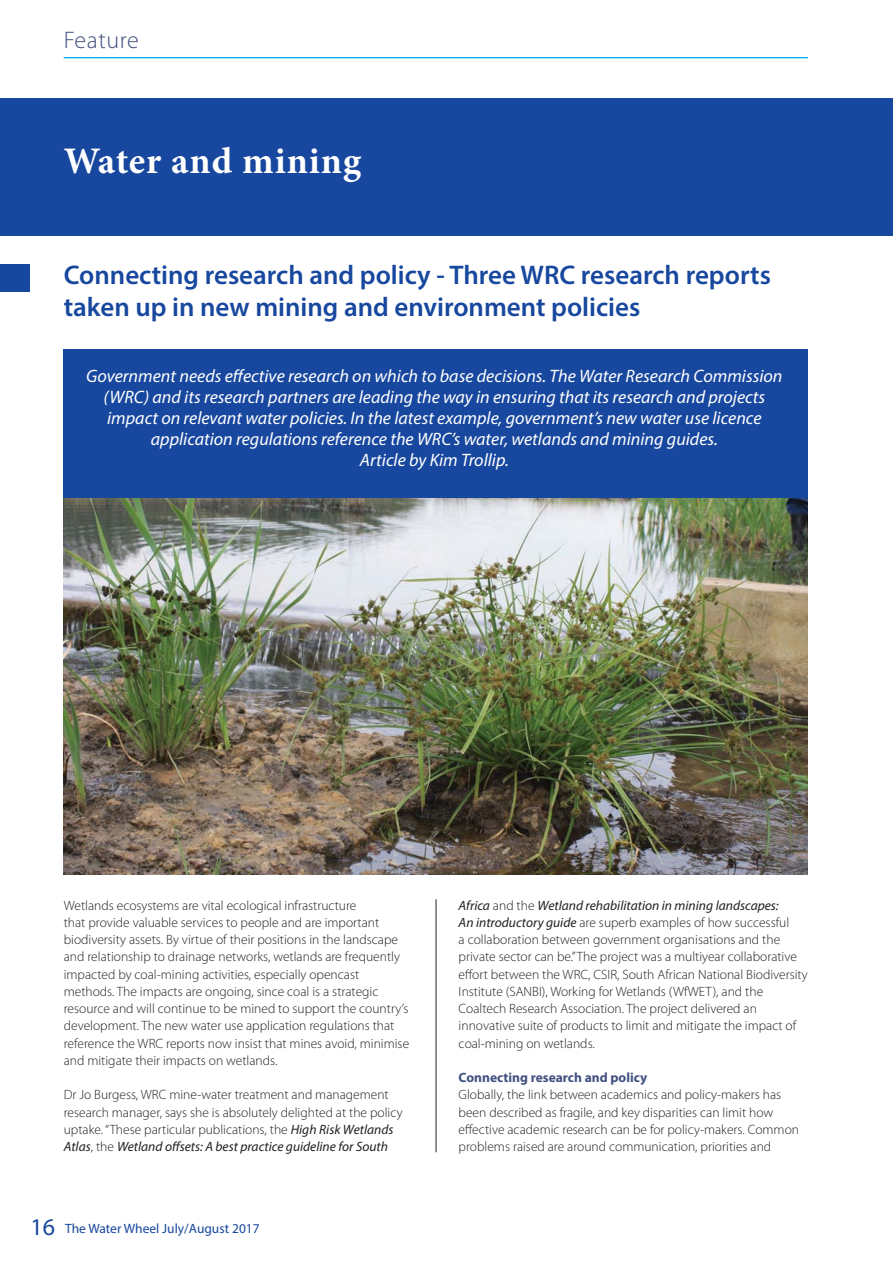
<style>
.page{position:relative;width:893px;height:1263px;background:#fff}
.page>*{position:absolute;margin:0;border:0;box-sizing:border-box;transform-origin:0 0}
.t1{font:700 37.5px "Minion Pro";letter-spacing:.025em;color:#fff}
.t2{font:600 27px/32.4px "Myriad Pro";color:#17479e}
.t3{font:300 24px "Myriad Pro";letter-spacing:.025em;color:#415080}
.t4{font:italic 18px/21px "Myriad Pro";color:#fff;text-align:center}
.t5{font:300 13.5px/17.2px "Myriad Pro";color:#231f20}
.t6{font:13.5px "Myriad Pro";color:#17479e}
.t7{font:700 13.5px "Myriad Pro";color:#415080}
.s1{font-weight:400;font-style:italic}
.s2{font-size:24px}
</style>
<div class="page">
<div style="left:0;top:98px;width:893px;height:138px;background:#17479e"></div>
<hr style="left:436px;top:899px;width:1px;height:253px;background:#231f20">
<hr style="left:64px;top:57px;width:744px;height:1px;background:#00aeef">
<img style="left:64px;top:498px;width:744px;height:376px">
<div style="left:64px;top:349px;width:744px;height:149px;background:#17479e"></div>
<div style="left:0;top:264px;width:29px;height:28px;background:#17479e"></div>
<h3 class="t3" style="left:64px;top:31px;width:77px">Feature</h3>
<h1 class="t1" style="left:64px;top:147px;width:299px">Water and mining</h1>
<h2 class="t2" style="left:64px;top:261px;width:709px">Connecting research and policy - Three WRC research reports taken up in new mining and environment policies</h2>
<p class="t4" style="left:86px;top:367px;width:698px">Government needs effective research on which to base decisions. The Water Research Commission (WRC) and its research partners are leading the way in ensuring that its research and projects impact on relevant water policies. In the latest example, government’s new water use licence application regulations reference the WRC’s water, wetlands and mining guides.<br>Article by Kim Trollip.</p>
<p class="t5" style="left:64px;top:898px;width:347px">Wetlands ecosystems are vital ecological infrastructure<br>that provide valuable services to people and are important biodiversity assets. By virtue of their positions in the landscape and relationship to drainage networks, wetlands are frequently impacted by coal-mining activities, especially opencast methods. The impacts are ongoing, since coal is a strategic resource and will continue to be mined to support the country’s development. The new water use application regulations that reference the WRC reports now insist that mines avoid, minimise and mitigate their impacts on wetlands.</p>
<p class="t5" style="left:64px;top:1087px;width:340px">Dr Jo Burgess, WRC mine-water treatment and management research manager, says she is absolutely delighted at the policy uptake. “These particular publications, the <span class="s1">High Risk Wetlands Atlas</span>, the <span class="s1">Wetland offsets: A best practice guideline for South</span></p>
<p class="t6" style="left:30px;top:1223px;width:231px"><span class="s2">16</span> The Water Wheel July/August 2017</p>
<p class="t5" style="left:459px;top:898px;width:351px"><span class="s1">Africa</span> and the <span class="s1">Wetland rehabilitation in mining landscapes:<br>An introductory guide</span> are superb examples of how successful<br>a collaboration between government organisations and the private sector can be.” The project was a multiyear collaborative effort between the WRC, CSIR, South African National Biodiversity Institute (SANBI), Working for Wetlands (WfWET), and the Coaltech Research Association. The project delivered an innovative suite of products to limit and mitigate the impact of coal-mining on wetlands.</p>
<p class="t7" style="left:459px;top:1072px;width:190px">Connecting research and policy</p>
<p class="t5" style="left:459px;top:1087px;width:342px">Globally, the link between academics and policy-makers has been described as fragile, and key disparities can limit how effective academic research can be for policy-makers. Common problems raised are around communication, priorities and</p>
</div>
